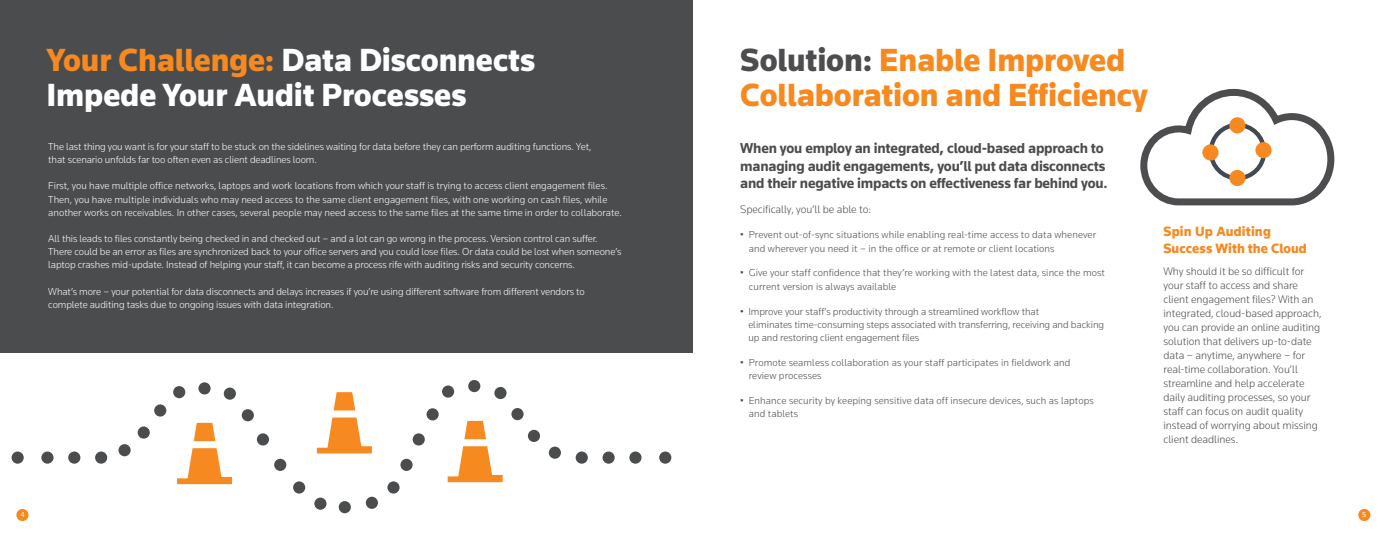
<style>
.page{position:relative;width:1386px;height:536px;background:#fff}
.page>*{position:absolute;margin:0;border:0;box-sizing:border-box;transform-origin:0 0}
.t1{font:900 33.25px/35px "Knowledge";letter-spacing:-.005em;color:#fff}
.t2{font:900 33.25px/35px "Knowledge";letter-spacing:-.005em;color:#f6891f}
.t3{font:700 14.88px/17.5px "Knowledge";letter-spacing:-.01em;color:#4b4c4d}
.t4{font:900 14px/17.5px "Knowledge";color:#f6891f}
.t5{font:300 11.38px/14px "Knowledge";letter-spacing:-.005em;color:#4b4c4d}
.t6{font:300 10.5px/13.1px "Knowledge";letter-spacing:-.01em;color:#fff}
.t7{font:300 10.5px/13.1px "Knowledge";letter-spacing:.01em;color:#4b4c4d}
.t8{font:7.44px "Knowledge";color:#fff}
.s1{color:#f6891f}
.s2{color:#4d4c4f}
</style>
<div class="page">
<svg style="left:1140px;top:88px;width:195px;height:118px"></svg>
<div style="left:0;top:0;width:693px;height:536px;background:#4b4c4d"></div>
<div style="left:0;top:353px;width:694px;height:183px;background:#fff"></div>
<svg style="left:177px;top:422px;width:55px;height:62px"></svg>
<svg style="left:317px;top:392px;width:55px;height:61px"></svg>
<svg style="left:448px;top:420px;width:55px;height:62px"></svg>
<div style="left:41px;top:451px;width:13px;height:12px;background:#4b4c4d;border-radius:50%"></div>
<div style="left:629px;top:451px;width:13px;height:12px;background:#4b4c4d;border-radius:50%"></div>
<div style="left:366px;top:496px;width:12px;height:12px;background:#4b4c4d;border-radius:50%"></div>
<div style="left:173px;top:386px;width:12px;height:12px;background:#4b4c4d;border-radius:50%"></div>
<div style="left:442px;top:385px;width:12px;height:12px;background:#4b4c4d;border-radius:50%"></div>
<div style="left:95px;top:451px;width:12px;height:12px;background:#4b4c4d;border-radius:50%"></div>
<div style="left:576px;top:451px;width:12px;height:12px;background:#4b4c4d;border-radius:50%"></div>
<div style="left:257px;top:433px;width:12px;height:12px;background:#4b4c4d;border-radius:50%"></div>
<svg style="left:400px;top:458px;width:13px;height:13px"></svg>
<div style="left:138px;top:426px;width:12px;height:12px;background:#4b4c4d;border-radius:50%"></div>
<div style="left:528px;top:429px;width:12px;height:13px;background:#4b4c4d;border-radius:50%"></div>
<div style="left:413px;top:433px;width:12px;height:12px;background:#4b4c4d;border-radius:50%"></div>
<div style="left:68px;top:451px;width:12px;height:12px;background:#4b4c4d;border-radius:50%"></div>
<div style="left:603px;top:451px;width:12px;height:12px;background:#4b4c4d;border-radius:50%"></div>
<div style="left:12px;top:451px;width:12px;height:12px;background:#4b4c4d;border-radius:50%"></div>
<div style="left:659px;top:451px;width:12px;height:12px;background:#4b4c4d;border-radius:50%"></div>
<div style="left:274px;top:458px;width:12px;height:13px;background:#4b4c4d;border-radius:50%"></div>
<div style="left:387px;top:481px;width:13px;height:12px;background:#4b4c4d;border-radius:50%"></div>
<div style="left:154px;top:404px;width:12px;height:12px;background:#4b4c4d;border-radius:50%"></div>
<div style="left:427px;top:408px;width:12px;height:12px;background:#4b4c4d;border-radius:50%"></div>
<div style="left:118px;top:444px;width:13px;height:12px;background:#4b4c4d;border-radius:50%"></div>
<div style="left:549px;top:446px;width:12px;height:12px;background:#4b4c4d;border-radius:50%"></div>
<div style="left:293px;top:481px;width:12px;height:12px;background:#4b4c4d;border-radius:50%"></div>
<div style="left:224px;top:387px;width:12px;height:12px;background:#4b4c4d;border-radius:50%"></div>
<div style="left:494px;top:387px;width:13px;height:12px;background:#4b4c4d;border-radius:50%"></div>
<div style="left:314px;top:497px;width:13px;height:12px;background:#4b4c4d;border-radius:50%"></div>
<div style="left:339px;top:501px;width:12px;height:12px;background:#4b4c4d;border-radius:50%"></div>
<div style="left:198px;top:382px;width:13px;height:12px;background:#4b4c4d;border-radius:50%"></div>
<div style="left:468px;top:380px;width:12px;height:12px;background:#4b4c4d;border-radius:50%"></div>
<div style="left:242px;top:409px;width:12px;height:12px;background:#4b4c4d;border-radius:50%"></div>
<div style="left:511px;top:408px;width:13px;height:12px;background:#4b4c4d;border-radius:50%"></div>
<div style="left:1209px;top:123px;width:57px;height:57px;border:4px solid #424953;border-radius:50%"></div>
<div style="left:1229px;top:117px;width:16px;height:16px;background:#f6891f;border-radius:50%"></div>
<div style="left:1255px;top:142px;width:17px;height:16px;background:#f6891f;border-radius:50%"></div>
<div style="left:1202px;top:144px;width:17px;height:16px;background:#f6891f;border-radius:50%"></div>
<div style="left:1229px;top:170px;width:16px;height:16px;background:#f6891f;border-radius:50%"></div>
<div style="left:1358px;top:508px;width:12px;height:13px;background:#f6891f;border-radius:50%"></div>
<svg style="left:16px;top:508px;width:13px;height:13px"></svg>
<p class="t1" style="left:47px;top:42px;width:490px"><span class="s1">Your Challenge:</span> Data Disconnects<br>Impede Your Audit Processes</p>
<p class="t6" style="left:48px;top:140px;width:544px">The last thing you want is for your staff to be stuck on the sidelines waiting for data before they can perform auditing functions. Yet, that scenario unfolds far too often even as client deadlines loom.</p>
<p class="t6" style="left:48px;top:179px;width:575px">First, you have multiple office networks, laptops and work locations from which your staff is trying to access client engagement files.<br>Then, you have multiple individuals who may need access to the same client engagement files, with one working on cash files, while another works on receivables. In other cases, several people may need access to the same files at the same time in order to collaborate.</p>
<p class="t6" style="left:48px;top:232px;width:575px">All this leads to files constantly being checked in and checked out – and a lot can go wrong in the process. Version control can suffer.<br>There could be an error as files are synchronized back to your office servers and you could lose files. Or data could be lost when someone’s laptop crashes mid-update. Instead of helping your staff, it can become a process rife with auditing risks and security concerns.</p>
<p class="t6" style="left:48px;top:284px;width:538px">What’s more – your potential for data disconnects and delays increases if you’re using different software from different vendors to complete auditing tasks due to ongoing issues with data integration.</p>
<p class="t2" style="left:740px;top:42px;width:409px"><span class="s2">Solution:</span> Enable Improved<br>Collaboration and Efficiency</p>
<p class="t3" style="left:740px;top:139px;width:369px">When you employ an integrated, cloud-based approach to managing audit engagements, you’ll put data disconnects and their negative impacts on effectiveness far behind you.</p>
<p class="t5" style="left:740px;top:202px;width:132px">Specifically, you’ll be able to:</p>
<p class="t7" style="left:749px;top:228px;width:349px;text-indent:-9px">• Prevent out-of-sync situations while enabling real-time access to data whenever and wherever you need it – in the office or at remote or client locations</p>
<p class="t7" style="left:749px;top:266px;width:358px;text-indent:-9px">• Give your staff confidence that they’re working with the latest data, since the most current version is always available</p>
<p class="t7" style="left:748px;top:304px;width:357px;text-indent:-8px">• Improve your staff’s productivity through a streamlined workflow that<br>eliminates time-consuming steps associated with transferring, receiving and backing up and restoring client engagement files</p>
<p class="t7" style="left:749px;top:355px;width:323px;text-indent:-9px">• Promote seamless collaboration as your staff participates in fieldwork and review processes</p>
<p class="t7" style="left:749px;top:393px;width:346px;text-indent:-9px">• Enhance security by keeping sensitive data off insecure devices, such as laptops and tablets</p>
<p class="t4" style="left:1164px;top:222px;width:145px">Spin Up Auditing<br>Success With the Cloud</p>
<p class="t5" style="left:1164px;top:264px;width:159px">Why should it be so difficult for your staff to access and share client engagement files? With an integrated, cloud-based approach, you can provide an online auditing solution that delivers up-to-date data – anytime, anywhere – for real-time collaboration. You’ll streamline and help accelerate daily auditing processes, so your staff can focus on audit quality instead of worrying about missing client deadlines.</p>
<p class="t8" style="left:20px;top:509px;width:6px">4</p>
<p class="t8" style="left:1362px;top:509px;width:6px">5</p>
</div>
